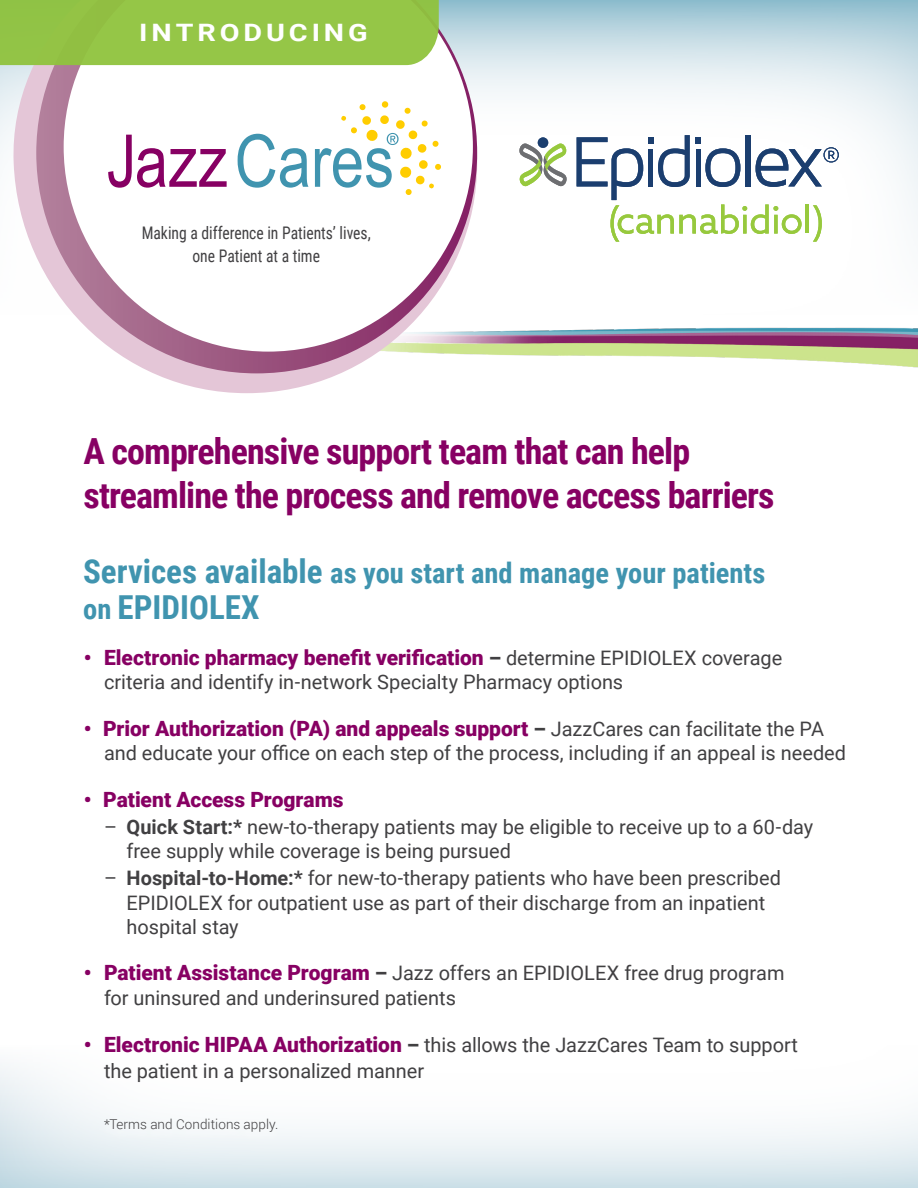
<style>
.page{position:relative;width:918px;height:1188px;background:#fff}
.page>*{position:absolute;margin:0;border:0;box-sizing:border-box;transform-origin:0 0}
.t1{font:700 36px/43.5px "Roboto Condensed";letter-spacing:-.025em;color:#870063}
.t2{font:700 33px "Roboto Condensed";color:#4094af}
.t3{font:700 28.5px "Roboto Condensed";color:#4094af}
.t4{font:700 24px "Roboto";letter-spacing:.135em;color:#fff;scale:1.2 1}
.t5{font:900 21px "Roboto";color:#870063}
.t6{font:19.95px/24.3px "Roboto";color:#414042}
.t7{font:17.4px/22.6px "Roboto Condensed";color:#414042;text-align:center;scale:.9 1}
.t8{font:300 13.5px "Roboto";letter-spacing:.005em;color:#414042}
.s1{font-size:33px}
.s2{font-size:28.5px}
.s3{font-size:19.95px;color:#414042}
.s4{font-weight:400;font-size:19.95px;color:#414042}
.s5{font-weight:700}
.s6{font-weight:900;font-size:21px;color:#870063}
.s7{font-weight:900}
</style>
<div class="page">
<svg style="left:0;top:1064px;width:918px;height:124px;background:#e0ebf0"></svg>
<svg style="left:0;top:0;width:918px;height:394px"></svg>
<div style="left:488px;top:98px;width:381px;height:168px;background:#fff"></div>
<div style="left:538px;top:137px;width:10px;height:11px;background:#1b3e6f;border-radius:50%"></div>
<svg style="left:519px;top:142px;width:48px;height:45px"></svg>
<svg style="left:577px;top:135px;width:262px;height:107px"></svg>
<div style="left:79px;top:648px;width:774px;height:497px;background:#fff"></div>
<img style="left:477px;top:302px;width:441px;height:69px">
<svg style="left:9px;top:65px;width:468px;height:328px"></svg>
<svg style="left:36px;top:0;width:441px;height:373px"></svg>
<svg style="left:64px;top:0;width:409px;height:352px"></svg>
<svg style="left:108px;top:135px;width:119px;height:53px"></svg>
<svg style="left:238px;top:134px;width:70px;height:54px"></svg>
<svg style="left:315px;top:101px;width:126px;height:94px"></svg>
<div style="left:0;top:0;width:439px;height:65px;background:#95c647"></div>
<p class="t4" style="left:139px;top:16px;width:192px">INTRODUCING</p>
<p class="t7" style="left:142px;top:221px;width:256px">Making a difference in Patients’ lives, one Patient at a time</p>
<h1 class="t1" style="left:84px;top:428px;width:693px">A comprehensive support team that can help streamline the process and remove access barriers</h1>
<h3 class="t3" style="left:83px;top:553px;width:684px"><span class="s1">Services available</span> as you start and manage your patients</h3>
<h2 class="t2" style="left:83px;top:584px;width:178px"><span class="s2">on</span> EPIDIOLEX</h2>
<p class="t5" style="left:84px;top:643px;width:700px">• Electronic pharmacy benefit verification <span class="s3">–</span> <span class="s4">determine EPIDIOLEX coverage</span></p>
<p class="t6" style="left:104px;top:669px;width:521px">criteria and identify in-network Specialty Pharmacy options</p>
<p class="t5" style="left:84px;top:714px;width:742px">• Prior Authorization (PA) and appeals support <span class="s3">–</span> <span class="s4">JazzCares can facilitate the PA</span></p>
<p class="t6" style="left:104px;top:740px;width:744px">and educate your office on each step of the process, including if an appeal is needed</p>
<p class="t5" style="left:84px;top:785px;width:261px">• Patient Access Programs</p>
<p class="t6" style="left:127px;top:814px;width:688px;text-indent:-23px">– <span class="s5">Quick Start:*</span> new-to-therapy patients may be eligible to receive up to a 60-day free supply while coverage is being pursued</p>
<p class="t6" style="left:127px;top:865px;width:656px;text-indent:-23px">– <span class="s5">Hospital-to-Home:*</span> for new-to-therapy patients who have been prescribed<br>EPIDIOLEX for outpatient use as part of their discharge from an inpatient hospital stay</p>
<p class="t6" style="left:104px;top:959px;width:682px;line-height:25.5px;text-indent:-20px"><span class="s6">• Patient Assistance Program</span> <span class="s7">–</span> Jazz offers an EPIDIOLEX free drug program for uninsured and underinsured patients</p>
<p class="t6" style="left:104px;top:1032px;width:696px;line-height:25.5px;text-indent:-20px"><span class="s6">• Electronic HIPAA Authorization</span> <span class="s7">–</span> this allows the JazzCares Team to support the patient in a personalized manner</p>
<p class="t8" style="left:104px;top:1115px;width:176px">*Terms and Conditions apply.</p>
</div>
